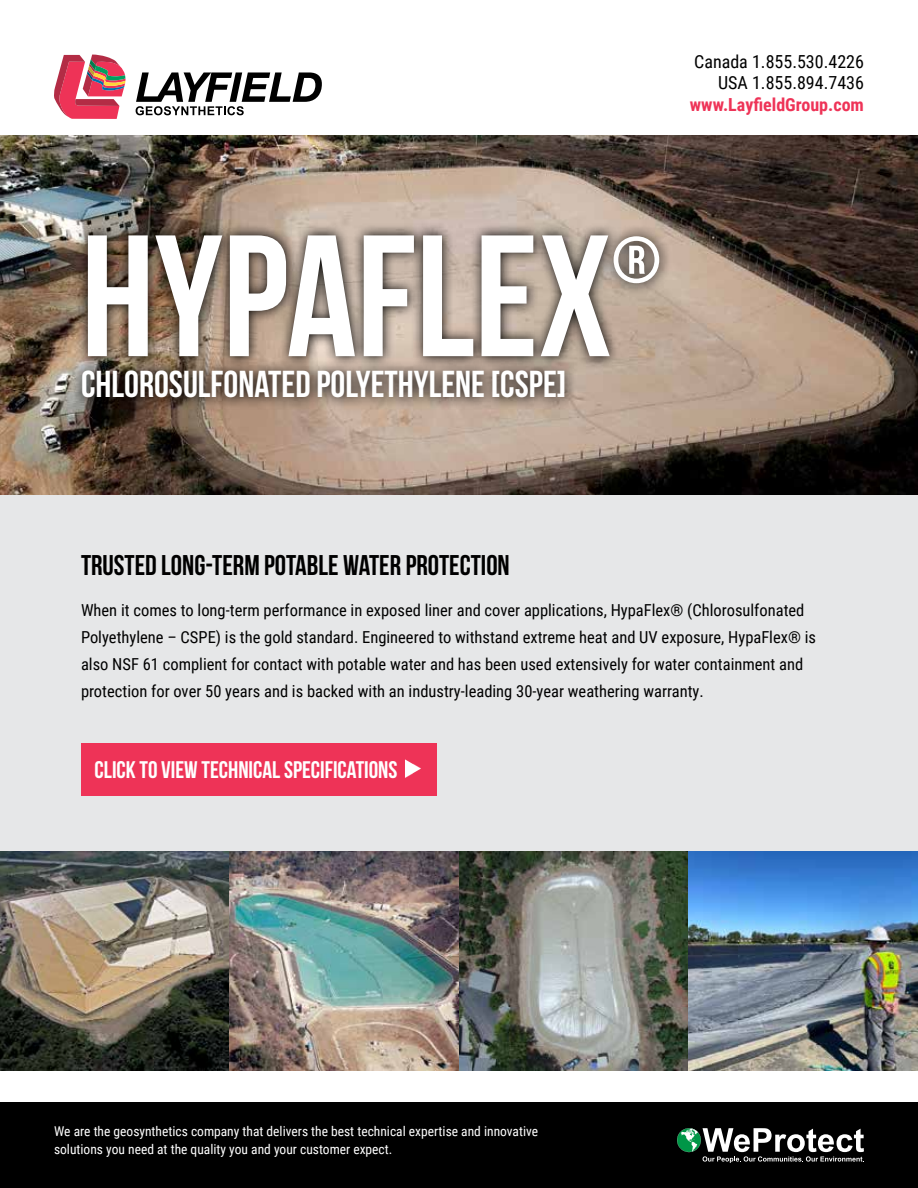
<style>
.page{position:relative;width:918px;height:1188px;background:#fff}
.page>*{position:absolute;margin:0;border:0;box-sizing:border-box;transform-origin:0 0}
.t1{font:700 172.5px "Bebas Neue";color:#fff}
.t2{font:700 65.55px "Bebas Neue";color:#fff}
.t3{font:700 37.5px "Bebas Neue";color:#fff}
.t4{font:700 28.5px "Bebas Neue";color:#000}
.t5{font:700 24px "Bebas Neue";color:#fff}
.t6{font:18px/21.6px "Roboto Condensed";color:#000;text-align:right}
.t7{font:700 18px "Roboto Condensed";color:#ee3357}
.t8{font:16.5px/27px "Roboto Condensed";color:#000}
.t9{font:13.5px/18px "Roboto Condensed";color:#fff}
</style>
<div class="page">
<svg style="left:54px;top:55px;width:72px;height:64px"></svg>
<svg style="left:136px;top:72px;width:186px;height:43px"></svg>
<div style="left:0;top:1103px;width:918px;height:85px;background:#000"></div>
<svg style="left:677px;top:1128px;width:187px;height:35px"></svg>
<img style="left:0;top:135px;width:918px;height:361px">
<div style="left:0;top:496px;width:918px;height:356px;background:#e6e7e8"></div>
<div style="left:81px;top:743px;width:356px;height:52px;background:#ee3357"></div>
<svg style="left:405px;top:759px;width:16px;height:19px"></svg>
<svg style="left:70px;top:224px;width:601px;height:186px;background:#77695e"></svg>
<img style="left:0;top:852px;width:918px;height:219px">
<p class="t6" style="left:694px;top:50px;width:171px">Canada 1.855.530.4226<br>USA 1.855.894.7436</p>
<p class="t7" style="left:690px;top:92px;width:176px">www.LayfieldGroup.com</p>
<h1 class="t1" style="left:81px;top:202px;width:533px">HYPAFLEX</h1>
<h2 class="t2" style="left:612px;top:224px;width:50px">®</h2>
<h3 class="t3" style="left:81px;top:364px;width:487px">CHLOROSULFONATED POLYETHYLENE [CSPE]</h3>
<h3 class="t4" style="left:81px;top:550px;width:430px">TRUSTED LONG-TERM POTABLE WATER PROTECTION</h3>
<p class="t8" style="left:81px;top:596px;width:737px">When it comes to long-term performance in exposed liner and cover applications, HypaFlex® (Chlorosulfonated Polyethylene – CSPE) is the gold standard. Engineered to withstand extreme heat and UV exposure, HypaFlex® is also NSF 61 complient for contact with potable water and has been used extensively for water containment and protection for over 50 years and is backed with an industry-leading 30-year weathering warranty.</p>
<h3 class="t5" style="left:95px;top:756px;width:304px">CLICK TO VIEW TECHNICAL SPECIFICATIONS</h3>
<p class="t9" style="left:54px;top:1122px;width:486px">We are the geosynthetics company that delivers the best technical expertise and innovative solutions you need at the quality you and your customer expect.</p>
</div>
